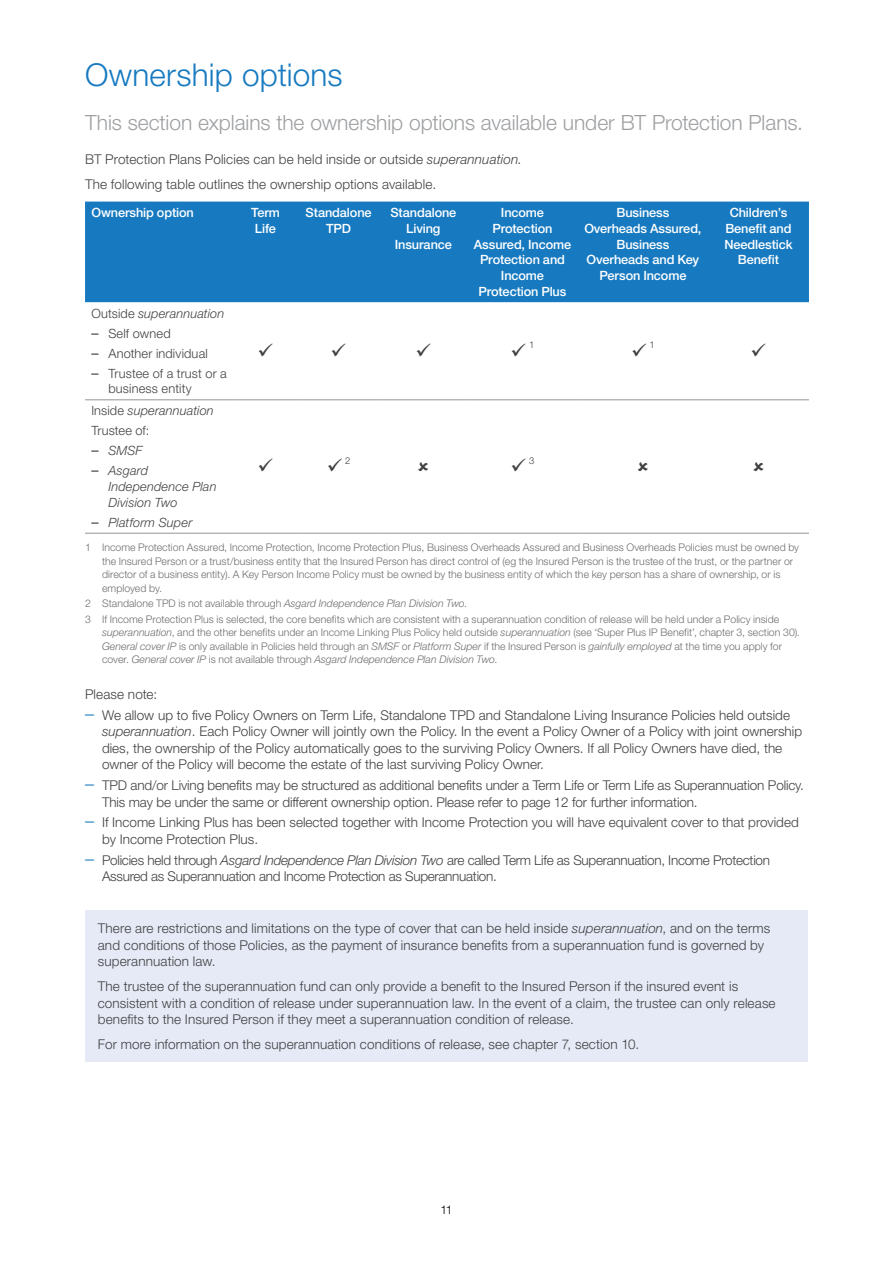
<style>
.page{position:relative;width:893px;height:1263px;background:#fff}
.page>*{position:absolute;margin:0;border:0;box-sizing:border-box;transform-origin:0 0}
.t1{font:300 31.5px "Helvetica Neue LT Std";letter-spacing:.005em;color:#177ac0}
.t2{font:300 21px "Helvetica Neue LT Std";letter-spacing:-.005em;color:#9d9fa2}
.t3{font:300 13.5px/16.5px "Helvetica Neue LT Std";color:#414042}
.t4{font:300 13.5px/16.5px "Helvetica Neue LT Std";letter-spacing:-.02em;color:#414042}
.t5{font:500 12.75px/15.8px "Helvetica Neue LT Std";letter-spacing:-.01em;color:#fff;text-align:center}
.t6{font:300 12.75px/15.8px "Helvetica Neue LT Std";letter-spacing:.015em;color:#414042}
.t7{font:italic 300 12.75px/15.8px "Helvetica Neue LT Std";letter-spacing:.01em;color:#414042}
.t8{font:300 12px "Helvetica Neue LT Std";color:#000}
.t9{font:300 10.5px/13.5px "Helvetica Neue LT Std";letter-spacing:.005em;color:#6d6e71}
.t10{font:300 9.45px "Helvetica Neue LT Std";color:#414042}
.s1{font-style:italic}
.s2{font-style:normal}
.s3{font-size:14.25px;color:#000}
.s4{font-style:normal;font-size:14.25px;color:#000}
.s5{font-size:18px;color:#177ac0}
</style>
<div class="page">
<div style="left:85px;top:202px;width:724px;height:100px;background:#177ac0"></div>
<hr style="left:85px;top:400px;width:148px;height:1px;background:#939598">
<hr style="left:233px;top:400px;width:65px;height:1px;background:#939598">
<hr style="left:298px;top:400px;width:81px;height:1px;background:#939598">
<hr style="left:379px;top:400px;width:88px;height:1px;background:#939598">
<hr style="left:467px;top:400px;width:111px;height:1px;background:#939598">
<hr style="left:578px;top:400px;width:130px;height:1px;background:#939598">
<hr style="left:708px;top:400px;width:101px;height:1px;background:#939598">
<hr style="left:85px;top:533px;width:148px;height:1px;background:#939598">
<hr style="left:233px;top:533px;width:65px;height:1px;background:#939598">
<hr style="left:298px;top:533px;width:81px;height:1px;background:#939598">
<hr style="left:379px;top:533px;width:88px;height:1px;background:#939598">
<hr style="left:467px;top:533px;width:111px;height:1px;background:#939598">
<hr style="left:578px;top:533px;width:130px;height:1px;background:#939598">
<hr style="left:708px;top:533px;width:101px;height:1px;background:#939598">
<div style="left:85px;top:911px;width:723px;height:151px;background:#e5eaf6"></div>
<h1 class="t1" style="left:85px;top:56px;width:259px">Ownership options</h1>
<h2 class="t2" style="left:85px;top:110px;width:720px">This section explains the ownership options available under BT Protection Plans.</h2>
<p class="t3" style="left:85px;top:146px;width:438px;line-height:25px">BT Protection Plans Policies can be held inside or outside <span class="s1">superannuation</span>.<br>The following table outlines the ownership options available.</p>
<p class="t5" style="left:91px;top:204px;width:104px">Ownership option</p>
<p class="t5" style="left:251px;top:204px;width:30px">Term<br>Life</p>
<p class="t5" style="left:306px;top:204px;width:68px">Standalone<br>TPD</p>
<p class="t5" style="left:390px;top:204px;width:68px">Standalone<br>Living<br>Insurance</p>
<p class="t5" style="left:474px;top:204px;width:99px">Income<br>Protection<br>Assured, Income<br>Protection and<br>Income<br>Protection Plus</p>
<p class="t5" style="left:584px;top:204px;width:119px">Business<br>Overheads Assured,<br>Business<br>Overheads and Key<br>Person Income</p>
<p class="t5" style="left:724px;top:204px;width:70px">Children’s<br>Benefit and<br>Needlestick<br>Benefit</p>
<p class="t7" style="left:91px;top:305px;width:134px"><span class="s2">Outside</span> superannuation</p>
<p class="t6" style="left:91px;top:325px;width:81px"><span class="s3">–</span> Self owned</p>
<p class="t6" style="left:91px;top:345px;width:118px"><span class="s3">–</span> Another individual</p>
<p class="t6" style="left:108px;top:365px;width:120px;text-indent:-17px"><span class="s3">–</span> Trustee of a trust or a business entity</p>
<p class="t10" style="left:529px;top:339px;width:7px">1</p>
<p class="t10" style="left:649px;top:339px;width:7px">1</p>
<p class="t6" style="left:91px;top:400px;width:124px;line-height:20px">Inside <span class="s1">superannuation<br></span>Trustee of:</p>
<p class="t7" style="left:91px;top:443px;width:53px"><span class="s4">–</span> SMSF</p>
<p class="t7" style="left:108px;top:463px;width:110px;text-indent:-17px"><span class="s4">–</span> Asgard<br>Independence Plan<br>Division Two</p>
<p class="t7" style="left:91px;top:514px;width:102px"><span class="s4">–</span> Platform Super</p>
<p class="t10" style="left:345px;top:455px;width:7px">2</p>
<p class="t10" style="left:529px;top:455px;width:7px">3</p>
<p class="t9" style="left:102px;top:540px;width:699px;text-indent:-17px">1 Income Protection Assured, Income Protection, Income Protection Plus, Business Overheads Assured and Business Overheads Policies must be owned by the Insured Person or a trust/business entity that the Insured Person has direct control of (eg the Insured Person is the trustee of the trust, or the partner or director of a business entity). A Key Person Income Policy must be owned by the business entity of which the key person has a share of ownership, or is employed by.</p>
<p class="t9" style="left:85px;top:595px;width:696px;line-height:15.6px">2 Standalone TPD is not available through <span class="s1">Asgard Independence Plan Division Two</span>.<br>3 If Income Protection Plus is selected, the core benefits which are consistent with a superannuation condition of release will be held under a Policy inside</p>
<p class="t9" style="left:102px;top:626px;width:699px"><span class="s1">superannuation</span>, and the other benefits under an Income Linking Plus Policy held outside <span class="s1">superannuation</span> (see ‘Super Plus IP Benefit’, chapter 3, section 30).<br><span class="s1">General cover IP</span> is only available in Policies held through an <span class="s1">SMSF</span> or <span class="s1">Platform Super</span> if the Insured Person is <span class="s1">gainfully employed</span> at the time you apply for cover. <span class="s1">General cover IP</span> is not available through <span class="s1">Asgard Independence Plan Division Two</span>.</p>
<p class="t3" style="left:85px;top:686px;width:74px">Please note:</p>
<p class="t3" style="left:102px;top:706px;width:701px;text-indent:-17px"><span class="s5">–</span> We allow up to five Policy Owners on Term Life, Standalone TPD and Standalone Living Insurance Policies held outside <span class="s1">superannuation</span>. Each Policy Owner will jointly own the Policy. In the event a Policy Owner of a Policy with joint ownership dies, the ownership of the Policy automatically goes to the surviving Policy Owners. If all Policy Owners have died, the owner of the Policy will become the estate of the last surviving Policy Owner.</p>
<p class="t3" style="left:102px;top:777px;width:703px;text-indent:-17px"><span class="s5">–</span> TPD and/or Living benefits may be structured as additional benefits under a Term Life or Term Life as Superannuation Policy.<br>This may be under the same or different ownership option. Please refer to page 12 for further information.</p>
<p class="t3" style="left:102px;top:814px;width:698px;text-indent:-17px"><span class="s5">–</span> If Income Linking Plus has been selected together with Income Protection you will have equivalent cover to that provided by Income Protection Plus.</p>
<p class="t4" style="left:102px;top:851px;width:669px;text-indent:-17px"><span class="s5">–</span> Policies held through <span class="s1">Asgard Independence Plan Division Two</span> are called Term Life as Superannuation, Income Protection<br>Assured as Superannuation and Income Protection as Superannuation.</p>
<p class="t3" style="left:98px;top:920px;width:674px">There are restrictions and limitations on the type of cover that can be held inside <span class="s1">superannuation</span>, and on the terms and conditions of those Policies, as the payment of insurance benefits from a superannuation fund is governed by superannuation law.</p>
<p class="t3" style="left:98px;top:978px;width:679px">The trustee of the superannuation fund can only provide a benefit to the Insured Person if the insured event is consistent with a condition of release under superannuation law. In the event of a claim, the trustee can only release benefits to the Insured Person if they meet a superannuation condition of release.</p>
<p class="t3" style="left:98px;top:1036px;width:543px">For more information on the superannuation conditions of release, see chapter 7, section 10.</p>
<p class="t8" style="left:440px;top:1202px;width:14px">11</p>
</div>
